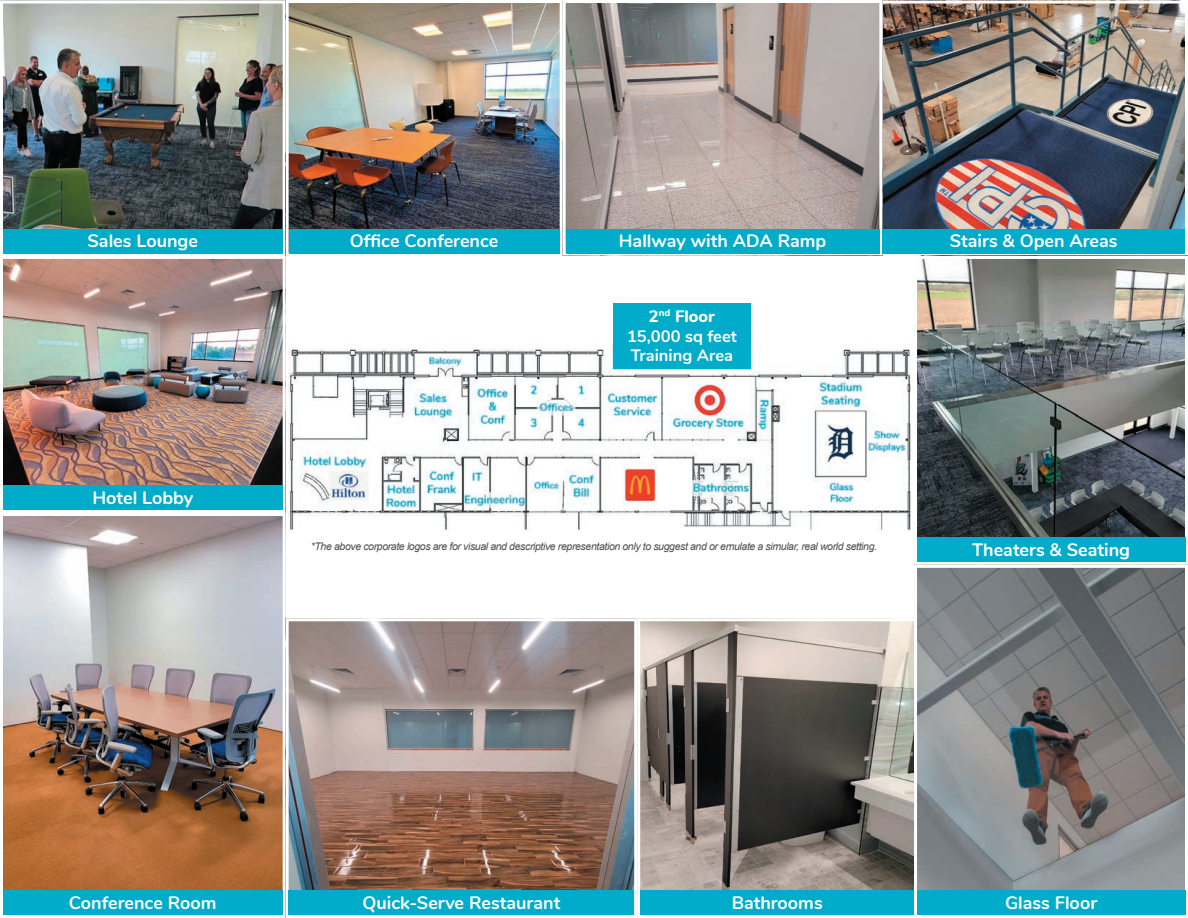
<style>
.page{position:relative;width:1188px;height:918px;background:#fff}
.page>*{position:absolute;margin:0;border:0;box-sizing:border-box;transform-origin:0 0}
.t1{font:700 18px "Nunito";color:#fff}
.t2{font:700 16.5px/19.8px "Nunito";color:#fff;text-align:center}
.t3{font:italic 10.5px "Arial";letter-spacing:-.035em;color:#4b4c4d}
.s1{font-weight:800}
</style>
<div class="page">
<img style="left:4px;top:260px;width:278px;height:631px">
<div style="left:0;top:256px;width:286px;height:257px;border:3px solid #fff"></div>
<div style="left:0;top:513px;width:286px;height:405px;border:3px solid #fff"></div>
<img style="left:290px;top:622px;width:624px;height:268px">
<div style="left:286px;top:618px;width:351px;height:300px;border:3px solid #fff"></div>
<div style="left:637px;top:618px;width:338px;height:300px;border:3px solid #fff"></div>
<img style="left:4px;top:5px;width:278px;height:224px">
<div style="left:0;top:1px;width:286px;height:255px;border:3px solid #fff"></div>
<img style="left:918px;top:260px;width:266px;height:631px">
<div style="left:914px;top:565px;width:274px;height:353px;border:3px solid #fff"></div>
<svg style="left:0;top:1px;width:1px;height:255px"></svg>
<img style="left:882px;top:5px;width:302px;height:224px">
<div style="left:860px;top:1px;width:328px;height:255px;border:3px solid #fff"></div>
<div style="left:914px;top:256px;width:274px;height:309px;border:3px solid #fff"></div>
<img style="left:290px;top:4px;width:592px;height:252px">
<div style="left:563px;top:0;width:319px;height:255px;border:3px solid #fff"></div>
<div style="left:286px;top:0;width:277px;height:256px;border:3px solid #fff"></div>
<div style="left:3px;top:229px;width:280px;height:24px;background:#00acc9"></div>
<div style="left:289px;top:229px;width:271px;height:24px;background:#00acc9"></div>
<div style="left:566px;top:229px;width:313px;height:24px;background:#00acc9"></div>
<div style="left:917px;top:537px;width:268px;height:25px;background:#00acc9"></div>
<div style="left:917px;top:891px;width:268px;height:24px;background:#00acc9"></div>
<div style="left:640px;top:890px;width:274px;height:25px;background:#00acc9"></div>
<div style="left:289px;top:890px;width:345px;height:25px;background:#00acc9"></div>
<div style="left:3px;top:891px;width:280px;height:24px;background:#00acc9"></div>
<div style="left:3px;top:485px;width:280px;height:25px;background:#00acc9"></div>
<div style="left:882px;top:229px;width:303px;height:24px;background:#00acc9"></div>
<img style="left:289px;top:343px;width:623px;height:188px">
<div style="left:613px;top:303px;width:138px;height:66px;background:#00acc9"></div>
<p class="t1" style="left:87px;top:228px;width:112px">Sales Lounge</p>
<p class="t1" style="left:350px;top:228px;width:150px">Office Conference</p>
<p class="t1" style="left:619px;top:228px;width:209px">Hallway with ADA Ramp</p>
<p class="t1" style="left:92px;top:484px;width:102px">Hotel Lobby</p>
<p class="t2" style="left:627px;top:305px;width:111px"><span class="s1">2</span><sup>nd</sup> <span class="s1">Floor<br></span>15,000 sq feet<br>Training Area</p>
<p class="t3" style="left:311px;top:539px;width:568px">*The above corporate logos are for visual and descriptive representation only to suggest and or emulate a simular, real world setting.</p>
<p class="t1" style="left:950px;top:228px;width:169px">Stairs &amp; Open Areas</p>
<p class="t1" style="left:972px;top:536px;width:159px">Theaters &amp; Seating</p>
<p class="t1" style="left:69px;top:890px;width:149px">Conference Room</p>
<p class="t1" style="left:362px;top:889px;width:199px">Quick-Serve Restaurant</p>
<p class="t1" style="left:732px;top:889px;width:93px">Bathrooms</p>
<p class="t1" style="left:1005px;top:889px;width:94px">Glass Floor</p>
</div>
